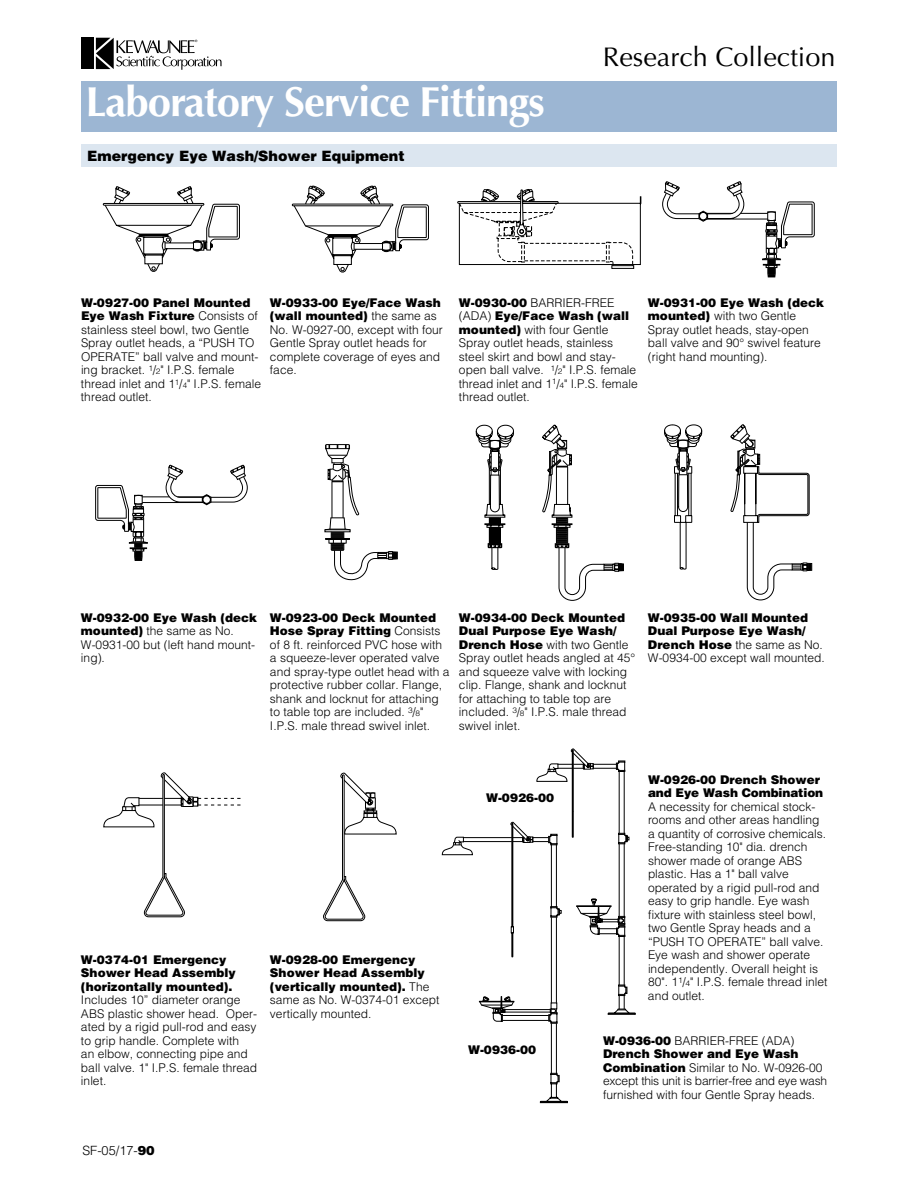
<style>
.page{position:relative;width:918px;height:1188px;background:#fff}
.page>*{position:absolute;margin:0;border:0;box-sizing:border-box;transform-origin:0 0}
.t1{font:700 42px "Optima LT Std";letter-spacing:-.025em;color:#fff}
.t2{font:27px "Optima LT Std";color:#000}
.t3{font:900 14.25px "Helvetica";color:#000}
.t4{font:300 12.75px "Helvetica";color:#000}
.t5{font:300 12px/13.5px "Helvetica";color:#000}
.t6{font:900 12px/13.5px "Helvetica";color:#000}
.s1{font-weight:900}
.s2{font-size:7.8px}
.s3{font-weight:300}
</style>
<div class="page">
<div style="left:81px;top:38px;width:13px;height:31px;background:#000"></div>
<svg style="left:96px;top:38px;width:126px;height:32px"></svg>
<div style="left:81px;top:144px;width:756px;height:22px;background:#dce6f0"></div>
<svg style="left:103px;top:186px;width:137px;height:86px"></svg>
<svg style="left:292px;top:185px;width:137px;height:88px"></svg>
<svg style="left:457px;top:189px;width:185px;height:80px"></svg>
<svg style="left:662px;top:181px;width:153px;height:96px"></svg>
<svg style="left:95px;top:464px;width:153px;height:97px"></svg>
<svg style="left:103px;top:772px;width:138px;height:145px"></svg>
<svg style="left:323px;top:772px;width:74px;height:149px"></svg>
<svg style="left:324px;top:444px;width:74px;height:137px"></svg>
<svg style="left:475px;top:424px;width:149px;height:177px"></svg>
<svg style="left:664px;top:424px;width:148px;height:177px"></svg>
<svg style="left:442px;top:748px;width:194px;height:355px"></svg>
<div style="left:81px;top:81px;width:756px;height:51px;background:#9cb6d3"></div>
<h1 class="t1" style="left:86px;top:78px;width:461px">Laboratory Service Fittings</h1>
<p class="t3" style="left:87px;top:147px;width:319px">Emergency Eye Wash/Shower Equipment</p>
<h2 class="t2" style="left:603px;top:41px;width:234px">Research Collection</h2>
<p class="t5" style="left:81px;top:296px;width:182px"><span class="s1">W-0927-00 Panel Mounted<br>Eye Wash Fixture</span> Consists of stainless steel bowl, two Gentle<br>Spray outlet heads, a “PUSH TO<br>OPERATE” ball valve and mount&shy;ing bracket. <sup>1</sup>/<span class="s2">2</span>" I.P.S. female thread inlet and 1<sup>1</sup>/<span class="s2">4</span>" I.P.S. female thread outlet.</p>
<p class="t5" style="left:270px;top:296px;width:174px"><span class="s1">W-0933-00 Eye/Face Wash (wall mounted)</span> the same as<br>No. W-0927-00, except with four<br>Gentle Spray outlet heads for complete coverage of eyes and face.</p>
<p class="t5" style="left:459px;top:296px;width:180px"><span class="s1">W-0930-00</span> BARRIER-FREE (ADA) <span class="s1">Eye/Face Wash (wall mounted)</span> with four Gentle<br>Spray outlet heads, stainless steel skirt and bowl and stay&shy;open ball valve. <sup>1</sup>/<span class="s2">2</span>" I.P.S. female thread inlet and 1<sup>1</sup>/<span class="s2">4</span>" I.P.S. female thread outlet.</p>
<p class="t5" style="left:648px;top:296px;width:178px"><span class="s1">W-0931-00 Eye Wash (deck mounted)</span> with two Gentle<br>Spray outlet heads, stay-open ball valve and 90° swivel feature (right hand mounting).</p>
<p class="t5" style="left:81px;top:611px;width:178px"><span class="s1">W-0932-00 Eye Wash (deck mounted)</span> the same as No.<br>W-0931-00 but (left hand mount&shy;ing).</p>
<p class="t5" style="left:270px;top:611px;width:181px"><span class="s1">W-0923-00 Deck Mounted<br>Hose Spray Fitting</span> Consists of 8 ft. reinforced PVC hose with a squeeze-lever operated valve and spray-type outlet head with a protective rubber collar. Flange, shank and locknut for attaching to table top are included. <sup>3</sup>/<span class="s2">8</span>"<br>I.P.S. male thread swivel inlet.</p>
<p class="t5" style="left:459px;top:611px;width:178px"><span class="s1">W-0934-00 Deck Mounted<br>Dual Purpose Eye Wash/<br>Drench Hose</span> with two Gentle<br>Spray outlet heads angled at 45° and squeeze valve with locking clip. Flange, shank and locknut for attaching to table top are included. <sup>3</sup>/<span class="s2">8</span>" I.P.S. male thread swivel inlet.</p>
<p class="t6" style="left:648px;top:610px;width:178px">W-0935-00 Wall Mounted<br>Dual Purpose Eye Wash/<br>Drench Hose <span class="s3">the same as No.<br>W-0934-00 except wall mounted.</span></p>
<p class="t6" style="left:81px;top:952px;width:156px">W-0374-01 Emergency<br>Shower Head Assembly (horizontally mounted).</p>
<p class="t5" style="left:81px;top:993px;width:178px">Includes 10” diameter orange<br>ABS plastic shower head. Oper&shy;ated by a rigid pull-rod and easy to grip handle. Complete with<br>an elbow, connecting pipe and ball valve. 1" I.P.S. female thread inlet.</p>
<p class="t6" style="left:270px;top:952px;width:171px">W-0928-00 Emergency<br>Shower Head Assembly (vertically mounted). <span class="s3">The same as No. W-0374-01 except vertically mounted.</span></p>
<p class="t4" style="left:82px;top:1142px;width:74px">SF-05/17-<span class="s1">90</span></p>
<p class="t6" style="left:486px;top:790px;width:70px">W-0926-00</p>
<p class="t6" style="left:648px;top:772px;width:177px">W-0926-00 Drench Shower and Eye Wash Combination</p>
<p class="t5" style="left:648px;top:800px;width:181px">A necessity for chemical stock&shy;rooms and other areas handling a quantity of corrosive chemicals.<br>Free-standing 10" dia. drench shower made of orange ABS plastic. Has a 1" ball valve operated by a rigid pull-rod and easy to grip handle. Eye wash fixture with stainless steel bowl, two Gentle Spray heads and a “PUSH TO OPERATE” ball valve.<br>Eye wash and shower operate independently. Overall height is<br>80". 1<sup>1</sup>/<span class="s2">4</span>" I.P.S. female thread inlet and outlet.</p>
<p class="t6" style="left:468px;top:1042px;width:70px">W-0936-00</p>
<p class="t5" style="left:603px;top:1034px;width:226px"><span class="s1">W-0936-00</span> BARRIER-FREE (ADA)<br><span class="s1">Drench Shower and Eye Wash Combination</span> Similar to No. W-0926-00 except this unit is barrier-free and eye wash furnished with four Gentle Spray heads.</p>
</div>
